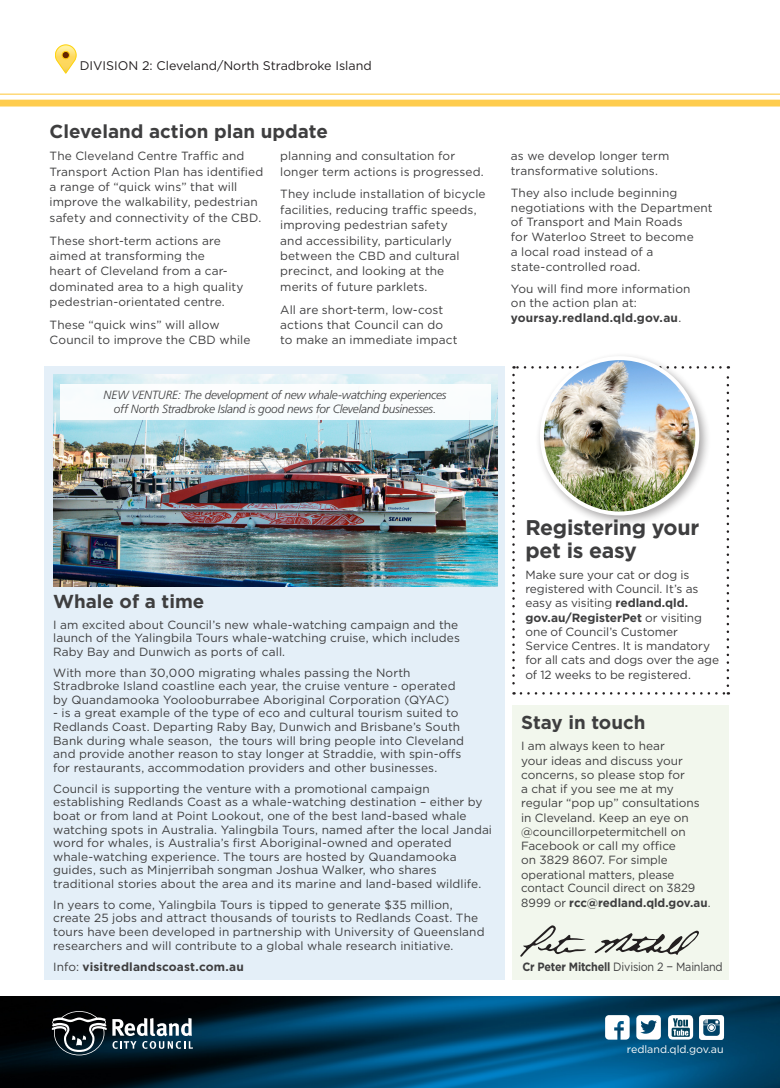
<style>
.page{position:relative;width:780px;height:1088px;background:#fff}
.page>*{position:absolute;margin:0;border:0;box-sizing:border-box;transform-origin:0 0}
.Division_Header{font:700 21.25px/22.5px "Gotham";letter-spacing:-.015em;color:#3e3e3f}
.Division_Header-2{font:700 18.75px "Gotham";color:#3e3e3f}
.Division_heading_for{font:12.5px "Gotham";color:#231f20}
.Signature_-_NAME{font:12px "Gotham";letter-spacing:-.02em;color:#3e3e3f;scale:.9 1}
.Body_Copy{font:11.88px/13.6px "Gotham";letter-spacing:.005em;color:#3e3e3f}
.Photo_caption{font:italic 300 11.88px/14.2px "Frutiger LT";letter-spacing:-.02em;color:#3e3e3f;text-align:center}
.Body_Copy-2{font:700 11.88px "Gotham";letter-spacing:.015em;color:#3e3e3f}
.t1{font:10.62px "Gotham";color:#fff}
.s1{font-weight:700}
.s2{font-weight:400}
</style>
<div class="page">
<img style="left:0;top:996px;width:780px;height:92px">
<svg style="left:52px;top:1011px;width:141px;height:44px;background:#3b4951"></svg>
<svg style="left:605px;top:1015px;width:24px;height:24px"></svg>
<svg style="left:636px;top:1015px;width:24px;height:24px"></svg>
<img style="left:696px;top:1013px;width:30px;height:30px">
<div style="left:668px;top:1015px;width:25px;height:24px;background:#fff;border-radius:5px"></div>
<img style="left:671px;top:1016px;width:21px;height:23px">
<div style="left:44px;top:367px;width:460px;height:613px;background:#e4eff8"></div>
<div style="left:0;top:100px;width:780px;height:7px;background:#fecc4e"></div>
<hr style="left:0;top:94px;width:780px;height:1px;background:#fecc4e">
<svg style="left:55px;top:45px;width:21px;height:28px"></svg>
<div style="left:62px;top:51px;width:7px;height:8px;border:1px solid #feca0a;border-radius:50%"></div>
<svg style="left:512px;top:375px;width:2px;height:319px"></svg>
<svg style="left:521px;top:692px;width:207px;height:2px"></svg>
<svg style="left:726px;top:366px;width:3px;height:320px"></svg>
<svg style="left:513px;top:366px;width:207px;height:3px"></svg>
<div style="left:535px;top:352px;width:176px;height:176px;background:#231f20;opacity:.4"></div>
<img style="left:542px;top:359px;width:155px;height:154px">
<div style="left:540px;top:356px;width:159px;height:159px;border:4px solid #fff;border-radius:50%"></div>
<img style="left:53px;top:375px;width:444px;height:211px">
<div style="left:60px;top:384px;width:430px;height:35px;background:#fff"></div>
<div style="left:512px;top:705px;width:217px;height:275px;background:#f2f7ed"></div>
<svg style="left:594px;top:931px;width:105px;height:24px"></svg>
<svg style="left:520px;top:925px;width:66px;height:32px"></svg>
<p class="Division_heading_for" style="left:80px;top:57px;width:293px">DIVISION 2: Cleveland/North Stradbroke Island</p>
<p class="Division_Header-2" style="left:50px;top:119px;width:280px">Cleveland action plan update</p>
<p class="Body_Copy" style="left:50px;top:148px;width:215px;line-height:15.5px">The Cleveland Centre Traffic and Transport Action Plan has identified a range of “quick wins” that will improve the walkability, pedestrian safety and connectivity of the CBD.</p>
<p class="Body_Copy" style="left:50px;top:232px;width:195px;line-height:15.5px">These short-term actions are aimed at transforming the<br>heart of Cleveland from a car&shy;dominated area to a high quality pedestrian-orientated centre.</p>
<p class="Body_Copy" style="left:50px;top:317px;width:202px;line-height:15.5px">These “quick wins” will allow<br>Council to improve the CBD while</p>
<p class="Body_Copy" style="left:280px;top:148px;width:205px;line-height:15.5px">planning and consultation for longer term actions is progressed.</p>
<p class="Body_Copy" style="left:280px;top:186px;width:207px;line-height:15.5px">They include installation of bicycle facilities, reducing traffic speeds, improving pedestrian safety<br>and accessibility, particularly between the CBD and cultural precinct, and looking at the<br>merits of future parklets.</p>
<p class="Body_Copy" style="left:280px;top:301px;width:179px;line-height:15.5px">All are short-term, low-cost actions that Council can do to make an immediate impact</p>
<p class="Photo_caption" style="left:104px;top:388px;width:344px">NEW VENTURE: The development of new whale-watching experiences off North Stradbroke Island is good news for Cleveland businesses.</p>
<p class="Body_Copy" style="left:511px;top:148px;width:160px;line-height:14.8px">as we develop longer term transformative solutions.</p>
<p class="Body_Copy" style="left:511px;top:185px;width:203px;line-height:14.8px">They also include beginning negotiations with the Department of Transport and Main Roads<br>for Waterloo Street to become<br>a local road instead of a state-controlled road.</p>
<p class="Body_Copy" style="left:511px;top:281px;width:181px;line-height:14.8px">You will find more information on the action plan at: <span class="s1">yoursay.redland.qld.gov.au</span>.</p>
<p class="Division_Header-2" style="left:53px;top:589px;width:153px">Whale of a time</p>
<p class="Body_Copy" style="left:53px;top:617px;width:408px">I am excited about Council’s new whale-watching campaign and the launch of the Yalingbila Tours whale-watching cruise, which includes<br>Raby Bay and Dunwich as ports of call.</p>
<p class="Body_Copy" style="left:53px;top:665px;width:404px">With more than 30,000 migrating whales passing the North<br>Stradbroke Island coastline each year, the cruise venture - operated by Quandamooka Yoolooburrabee Aboriginal Corporation (QYAC)</p>
<p class="Body_Copy" style="left:53px;top:706px;width:412px">- is a great example of the type of eco and cultural tourism suited to Redlands Coast. Departing Raby Bay, Dunwich and Brisbane’s South Bank during whale season, the tours will bring people into Cleveland and provide another reason to stay longer at Straddie, with spin-offs for restaurants, accommodation providers and other businesses.</p>
<p class="Body_Copy" style="left:53px;top:781px;width:440px">Council is supporting the venture with a promotional campaign establishing Redlands Coast as a whale-watching destination – either by boat or from land at Point Lookout, one of the best land-based whale watching spots in Australia. Yalingbila Tours, named after the local Jandai word for whales, is Australia’s first Aboriginal-owned and operated whale-watching experience. The tours are hosted by Quandamooka guides, such as Minjerribah songman Joshua Walker, who shares traditional stories about the area and its marine and land-based wildlife.</p>
<p class="Body_Copy" style="left:53px;top:897px;width:433px">In years to come, Yalingbila Tours is tipped to generate $35 million, create 25 jobs and attract thousands of tourists to Redlands Coast. The tours have been developed in partnership with University of Queensland researchers and will contribute to a global whale research initiative.</p>
<p class="Body_Copy-2" style="left:53px;top:959px;width:192px"><span class="s2">Info:</span> visitredlandscoast.com.au</p>
<p class="Division_Header" style="left:525px;top:516px;width:175px">Registering your pet is easy</p>
<p class="Body_Copy" style="left:525px;top:567px;width:195px;line-height:14.2px">Make sure your cat or dog is registered with Council. It’s as easy as visiting <span class="s1">redland.qld. gov.au/RegisterPet</span> or visiting one of Council’s Customer<br>Service Centres. It is mandatory for all cats and dogs over the age of 12 weeks to be registered.</p>
<p class="Division_Header-2" style="left:521px;top:710px;width:126px">Stay in touch</p>
<p class="Body_Copy" style="left:521px;top:739px;width:191px;line-height:14.2px">I am always keen to hear<br>your ideas and discuss your concerns, so please stop for<br>a chat if you see me at my regular “pop up” consultations in Cleveland. Keep an eye on @councillorpetermitchell on<br>Facebook or call my office<br>on 3829 8607. For simple operational matters, please contact Council direct on 3829<br>8999 or <span class="s1">rcc@redland.qld.gov.au</span>.</p>
<p class="Signature_-_NAME" style="left:522px;top:958px;width:224px"><span class="s1">Cr Peter Mitchell</span> Division 2 − Mainland</p>
<p class="t1" style="left:627px;top:1042px;width:98px">redland.qld.gov.au</p>
</div>
